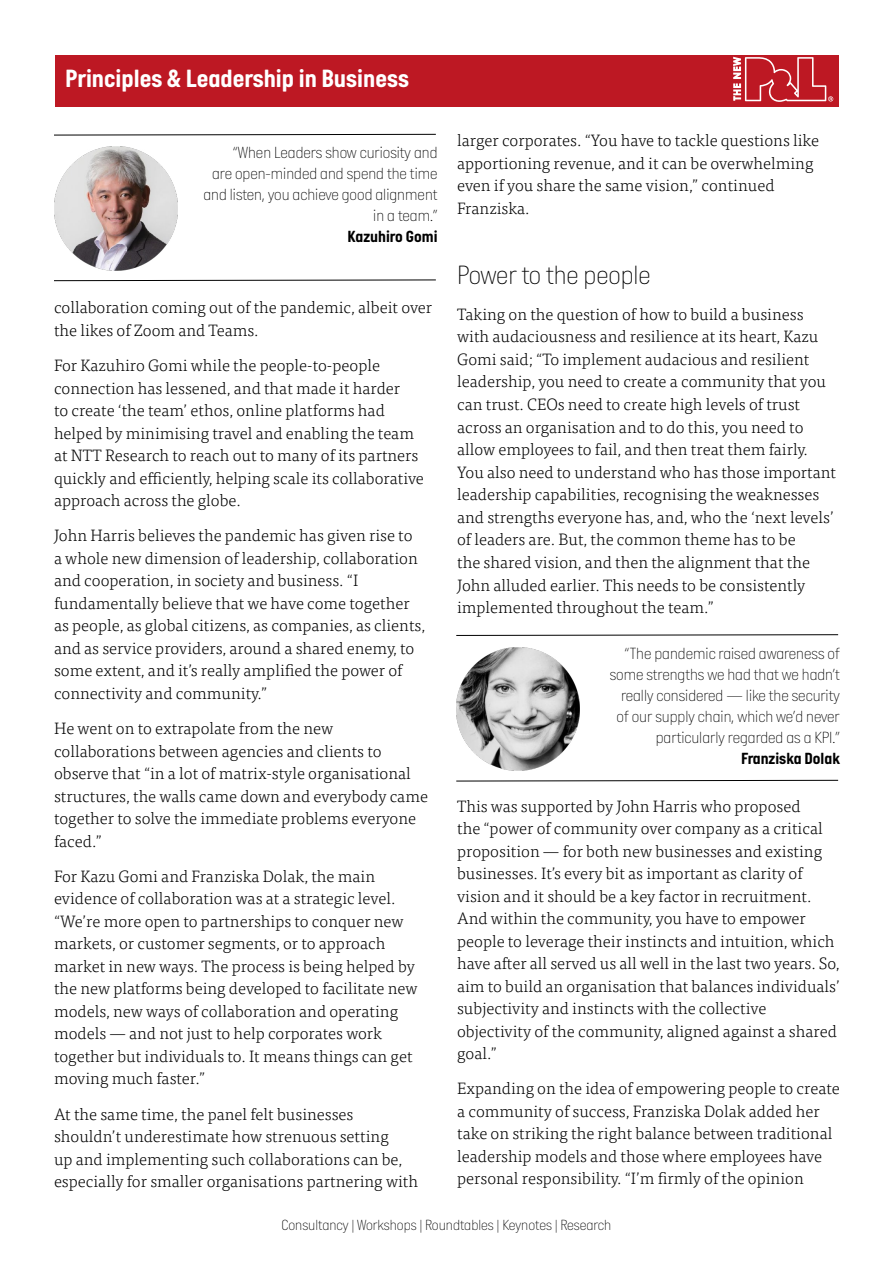
<style>
.page{position:relative;width:893px;height:1263px;background:#fff}
.page>*{position:absolute;margin:0;border:0;box-sizing:border-box;transform-origin:0 0}
.Body_Text{font:27px "Italian Plate No One Tn";color:#000}
.t1{font:700 25.5px "Italian Plate No One";color:#fff}
.Body_Text-2{font:300 16.5px/22.5px "Tisa Pro";color:#000}
.Quotes{font:16.5px/21px "Italian Plate No One Tn";color:#000;text-align:center}
.Quotes-2{font:700 16.5px "Italian Plate No One";color:#000}
.t2{font:15px "Italian Plate No One Tn";color:#000}
</style>
<div class="page">
<div style="left:55px;top:55px;width:783px;height:51px;background:#bd1823"></div>
<svg style="left:733px;top:57px;width:100px;height:45px"></svg>
<svg style="left:54px;top:134px;width:382px;height:2px"></svg>
<svg style="left:54px;top:279px;width:382px;height:2px"></svg>
<img style="left:54px;top:147px;width:123px;height:123px">
<svg style="left:456px;top:634px;width:383px;height:2px"></svg>
<svg style="left:456px;top:779px;width:383px;height:3px"></svg>
<img style="left:456px;top:647px;width:123px;height:123px">
<h2 class="t1" style="left:65px;top:65px;width:345px">Principles &amp; Leadership in Business</h2>
<p class="Quotes" style="left:233px;top:142px;width:206px">“When Leaders show curiosity and</p>
<p class="Quotes" style="left:203px;top:163px;width:236px">are open-minded and spend the time and listen, you achieve good alignment</p>
<p class="Quotes" style="left:373px;top:205px;width:66px">in a team.”</p>
<p class="Quotes-2" style="left:348px;top:228px;width:91px">Kazuhiro Gomi</p>
<p class="Body_Text-2" style="left:54px;top:295px;width:380px">collaboration coming out of the pandemic, albeit over the likes of Zoom and Teams.</p>
<p class="Body_Text-2" style="left:54px;top:353px;width:371px">For Kazuhiro Gomi while the people-to-people connection has lessened, and that made it harder<br>to create ‘the team’ ethos, online platforms had helped by minimising travel and enabling the team at NTT Research to reach out to many of its partners quickly and efficiently, helping scale its collaborative approach across the globe.</p>
<p class="Body_Text-2" style="left:54px;top:524px;width:373px">John Harris believes the pandemic has given rise to<br>a whole new dimension of leadership, collaboration and cooperation, in society and business. “I fundamentally believe that we have come together as people, as global citizens, as companies, as clients, and as service providers, around a shared enemy, to some extent, and it’s really amplified the power of connectivity and community.”</p>
<p class="Body_Text-2" style="left:54px;top:716px;width:375px">He went on to extrapolate from the new collaborations between agencies and clients to observe that “in a lot of matrix-style organisational structures, the walls came down and everybody came together to solve the immediate problems everyone faced.”</p>
<p class="Body_Text-2" style="left:54px;top:864px;width:365px">For Kazu Gomi and Franziska Dolak, the main evidence of collaboration was at a strategic level. “We’re more open to partnerships to conquer new markets, or customer segments, or to approach market in new ways. The process is being helped by the new platforms being developed to facilitate new models, new ways of collaboration and operating models — and not just to help corporates work together but individuals to. It means things can get moving much faster.”</p>
<p class="Body_Text-2" style="left:54px;top:1102px;width:366px">At the same time, the panel felt businesses shouldn’t underestimate how strenuous setting<br>up and implementing such collaborations can be, especially for smaller organisations partnering with</p>
<p class="Body_Text-2" style="left:457px;top:128px;width:364px">larger corporates. “You have to tackle questions like apportioning revenue, and it can be overwhelming even if you share the same vision,” continued Franziska.</p>
<p class="Body_Text" style="left:457px;top:261px;width:195px">Power to the people</p>
<p class="Body_Text-2" style="left:457px;top:302px;width:380px">Taking on the question of how to build a business with audaciousness and resilience at its heart, Kazu Gomi said; “To implement audacious and resilient leadership, you need to create a community that you can trust. CEOs need to create high levels of trust across an organisation and to do this, you need to allow employees to fail, and then treat them fairly.<br>You also need to understand who has those important leadership capabilities, recognising the weaknesses and strengths everyone has, and, who the ‘next levels’ of leaders are. But, the common theme has to be<br>the shared vision, and then the alignment that the John alluded earlier. This needs to be consistently implemented throughout the team.”</p>
<p class="Quotes" style="left:610px;top:642px;width:232px;text-align:right">“The pandemic raised awareness of some strengths we had that we hadn’t really considered — like the security of our supply chain, which we’d never particularly regarded as a KPI.”</p>
<p class="Quotes-2" style="left:741px;top:749px;width:100px">Franziska Dolak</p>
<p class="Body_Text-2" style="left:457px;top:794px;width:384px">This was supported by John Harris who proposed<br>the “power of community over company as a critical proposition — for both new businesses and existing businesses. It’s every bit as important as clarity of vision and it should be a key factor in recruitment.<br>And within the community, you have to empower people to leverage their instincts and intuition, which have after all served us all well in the last two years. So, aim to build an organisation that balances individuals’ subjectivity and instincts with the collective objectivity of the community, aligned against a shared goal.”</p>
<p class="Body_Text-2" style="left:457px;top:1076px;width:384px">Expanding on the idea of empowering people to create a community of success, Franziska Dolak added her take on striking the right balance between traditional leadership models and those where employees have personal responsibility. “I’m firmly of the opinion</p>
<p class="t2" style="left:282px;top:1216px;width:331px">Consultancy | Workshops | Roundtables | Keynotes | Research</p>
</div>
